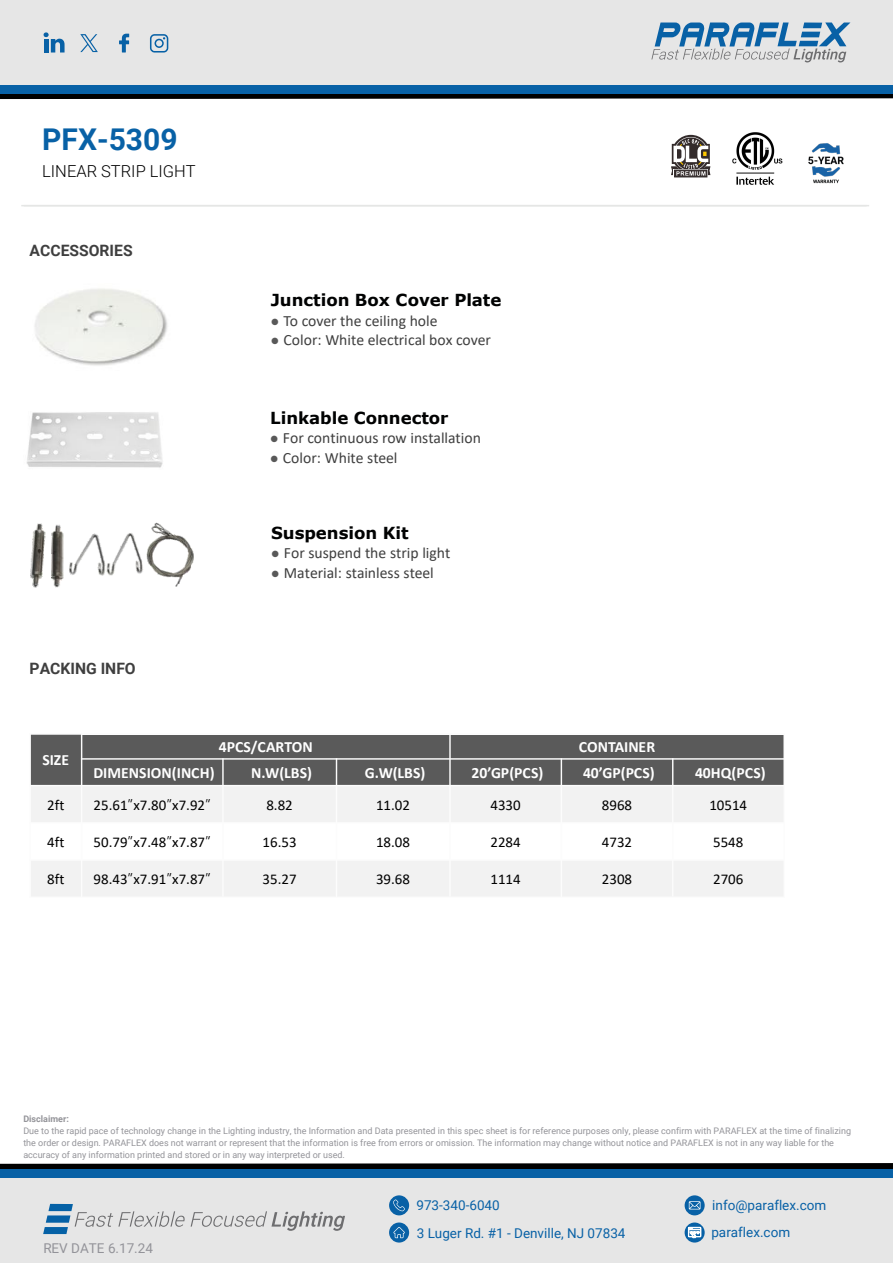
<style>
.page{position:relative;width:893px;height:1263px;background:#fff}
.page>*{position:absolute;margin:0;border:0;box-sizing:border-box;transform-origin:0 0}
.t1{font:700 30px "Roboto";color:#0861a6}
.t2{font:700 16.65px "Verdana";color:#010202}
.t3{font:300 16.5px "Roboto";color:#000}
.t4{font:15.75px "Calibri";color:#3f3f3f}
.t5{font:700 15.75px "Calibri";color:#fff}
.t6{font:700 15.75px "Roboto";color:#3f3f3f}
.t7{font:15px "Calibri";color:#000}
.t8{font:13.5px "Roboto";color:#0861a6}
.t9{font:13.5px "Roboto";color:#939399}
.t10{font:9px/12px "Roboto";color:#949499}
.t11{font:700 9px "Roboto";color:#949499}
.s1{color:#595959}
.s2{font-family:"Malgun Gothic"}
</style>
<div class="page">
<svg style="left:0;top:93px;width:893px;height:6px"></svg>
<div style="left:0;top:0;width:893px;height:86px;background:#e6e6e6"></div>
<div style="left:0;top:85px;width:893px;height:8px;background:#0861a6"></div>
<svg style="left:651px;top:23px;width:199px;height:39px"></svg>
<svg style="left:43px;top:32px;width:22px;height:21px"></svg>
<svg style="left:119px;top:34px;width:10px;height:19px"></svg>
<svg style="left:80px;top:34px;width:18px;height:18px"></svg>
<svg style="left:150px;top:34px;width:18px;height:19px"></svg>
<svg style="left:0;top:1163px;width:893px;height:6px"></svg>
<div style="left:0;top:1176px;width:893px;height:87px;background:#e6e6e6"></div>
<div style="left:0;top:1169px;width:893px;height:8px;background:#0861a6"></div>
<svg style="left:685px;top:1195px;width:20px;height:20px"></svg>
<svg style="left:689px;top:1201px;width:11px;height:8px"></svg>
<svg style="left:685px;top:1222px;width:20px;height:20px"></svg>
<svg style="left:688px;top:1227px;width:13px;height:11px"></svg>
<svg style="left:389px;top:1222px;width:20px;height:20px"></svg>
<svg style="left:393px;top:1227px;width:12px;height:11px"></svg>
<div style="left:389px;top:1195px;width:20px;height:20px;background:#0861a6;border-radius:50%"></div>
<svg style="left:393px;top:1199px;width:12px;height:12px"></svg>
<svg style="left:191px;top:1211px;width:154px;height:20px"></svg>
<svg style="left:43px;top:1204px;width:142px;height:30px"></svg>
<hr style="left:24px;top:205px;width:845px;height:1px;background:#e5e6e5">
<hr style="left:21px;top:205px;width:846px;height:1px;background:#e5e6e5">
<div style="left:674px;top:169px;width:34px;height:8px;background:#a19d9d"></div>
<div style="left:674px;top:170px;width:33px;height:7px;background:#332b2b"></div>
<svg style="left:671px;top:135px;width:40px;height:41px"></svg>
<img style="left:808px;top:143px;width:36px;height:41px">
<img style="left:732px;top:132px;width:51px;height:53px">
<img style="left:34px;top:288px;width:134px;height:78px">
<img style="left:26px;top:412px;width:137px;height:56px">
<img style="left:30px;top:523px;width:8px;height:65px">
<img style="left:38px;top:523px;width:99px;height:65px">
<img style="left:137px;top:522px;width:57px;height:65px">
<div style="left:31px;top:735px;width:50px;height:50px;background:#5a5a5a"></div>
<div style="left:82px;top:735px;width:367px;height:23px;background:#5a5a5a"></div>
<div style="left:451px;top:735px;width:333px;height:23px;background:#5a5a5a"></div>
<div style="left:82px;top:759px;width:140px;height:26px;background:#5a5a5a"></div>
<div style="left:224px;top:759px;width:112px;height:26px;background:#5a5a5a"></div>
<div style="left:337px;top:759px;width:112px;height:26px;background:#5a5a5a"></div>
<div style="left:451px;top:759px;width:110px;height:26px;background:#5a5a5a"></div>
<div style="left:562px;top:759px;width:110px;height:26px;background:#5a5a5a"></div>
<div style="left:673px;top:759px;width:111px;height:26px;background:#5a5a5a"></div>
<div style="left:31px;top:786px;width:50px;height:36px;background:#f2f2f2"></div>
<div style="left:82px;top:786px;width:140px;height:36px;background:#f2f2f2"></div>
<div style="left:224px;top:786px;width:112px;height:36px;background:#f2f2f2"></div>
<div style="left:337px;top:786px;width:112px;height:36px;background:#f2f2f2"></div>
<div style="left:451px;top:786px;width:110px;height:36px;background:#f2f2f2"></div>
<div style="left:562px;top:786px;width:110px;height:36px;background:#f2f2f2"></div>
<div style="left:673px;top:786px;width:111px;height:36px;background:#f2f2f2"></div>
<div style="left:31px;top:861px;width:50px;height:36px;background:#f2f2f2"></div>
<div style="left:82px;top:861px;width:140px;height:36px;background:#f2f2f2"></div>
<div style="left:224px;top:861px;width:112px;height:36px;background:#f2f2f2"></div>
<div style="left:337px;top:861px;width:112px;height:36px;background:#f2f2f2"></div>
<div style="left:451px;top:861px;width:110px;height:36px;background:#f2f2f2"></div>
<div style="left:562px;top:861px;width:110px;height:36px;background:#f2f2f2"></div>
<div style="left:673px;top:861px;width:111px;height:36px;background:#f2f2f2"></div>
<hr style="left:81px;top:758px;width:704px;height:2px;background:#fcfcfc">
<hr style="left:29px;top:896px;width:756px;height:2px;background:#fcfcfc">
<hr style="left:783px;top:735px;width:2px;height:163px;background:#fcfcfc">
<h1 class="t1" style="left:42px;top:119px;width:137px">PFX-5309</h1>
<h3 class="t3" style="left:42px;top:160px;width:155px">LINEAR STRIP LIGHT</h3>
<h3 class="t6" style="left:30px;top:240px;width:105px">ACCESSORIES</h3>
<h3 class="t6" style="left:30px;top:657px;width:108px">PACKING INFO</h3>
<h2 class="t2" style="left:271px;top:288px;width:232px">Junction Box Cover Plate</h2>
<h3 class="t4" style="left:271px;top:310px;width:168px"><span class="s1">●</span> To cover the ceiling hole</h3>
<h3 class="t4" style="left:271px;top:329px;width:222px"><span class="s1">●</span> Color: White electrical box cover</h3>
<h2 class="t2" style="left:270px;top:406px;width:180px">Linkable Connector</h2>
<h3 class="t4" style="left:270px;top:427px;width:212px"><span class="s1">●</span> For continuous row installation</h3>
<h3 class="t4" style="left:270px;top:447px;width:129px"><span class="s1">●</span> Color: White steel</h3>
<h2 class="t2" style="left:271px;top:521px;width:139px">Suspension Kit</h2>
<h3 class="t4" style="left:271px;top:542px;width:181px"><span class="s1">●</span> For suspend the strip light</h3>
<h3 class="t4" style="left:271px;top:562px;width:164px"><span class="s1">●</span> Material: stainless steel</h3>
<h3 class="t5" style="left:42px;top:749px;width:28px">SIZE</h3>
<h3 class="t5" style="left:219px;top:735px;width:95px">4PCS/CARTON</h3>
<h3 class="t5" style="left:579px;top:735px;width:78px">CONTAINER</h3>
<h3 class="t5" style="left:93px;top:761px;width:123px">DIMENSION(INCH)</h3>
<h3 class="t5" style="left:251px;top:761px;width:62px">N.W(LBS)</h3>
<h3 class="t5" style="left:365px;top:761px;width:62px">G.W(LBS)</h3>
<h3 class="t5" style="left:472px;top:761px;width:73px">20’GP(PCS)</h3>
<h3 class="t5" style="left:583px;top:761px;width:73px">40’GP(PCS)</h3>
<h3 class="t5" style="left:695px;top:761px;width:72px">40HQ(PCS)</h3>
<h3 class="t7" style="left:47px;top:794px;width:19px">2ft</h3>
<h3 class="t7" style="left:94px;top:794px;width:119px">25.61<span class="s2">”</span>x7.80<span class="s2">”</span>x7.92<span class="s2">”</span></h3>
<h3 class="t7" style="left:266px;top:794px;width:28px">8.82</h3>
<h3 class="t7" style="left:376px;top:794px;width:35px">11.02</h3>
<h3 class="t7" style="left:490px;top:794px;width:32px">4330</h3>
<h3 class="t7" style="left:602px;top:794px;width:32px">8968</h3>
<h3 class="t7" style="left:709px;top:794px;width:39px">10514</h3>
<h3 class="t7" style="left:47px;top:831px;width:19px">4ft</h3>
<h3 class="t7" style="left:94px;top:831px;width:119px">50.79<span class="s2">”</span>x7.48<span class="s2">”</span>x7.87<span class="s2">”</span></h3>
<h3 class="t7" style="left:263px;top:831px;width:35px">16.53</h3>
<h3 class="t7" style="left:376px;top:831px;width:35px">18.08</h3>
<h3 class="t7" style="left:490px;top:831px;width:32px">2284</h3>
<h3 class="t7" style="left:602px;top:831px;width:32px">4732</h3>
<h3 class="t7" style="left:713px;top:831px;width:32px">5548</h3>
<h3 class="t7" style="left:47px;top:869px;width:19px">8ft</h3>
<h3 class="t7" style="left:94px;top:869px;width:119px">98.43<span class="s2">”</span>x7.91<span class="s2">”</span>x7.87<span class="s2">”</span></h3>
<h3 class="t7" style="left:263px;top:869px;width:35px">35.27</h3>
<h3 class="t7" style="left:376px;top:869px;width:35px">39.68</h3>
<h3 class="t7" style="left:490px;top:869px;width:32px">1114</h3>
<h3 class="t7" style="left:602px;top:869px;width:32px">2308</h3>
<h3 class="t7" style="left:713px;top:869px;width:32px">2706</h3>
<p class="t11" style="left:23px;top:1112px;width:47px">Disclaimer:</p>
<p class="t10" style="left:23px;top:1124px;width:829px">Due to the rapid pace of technology change in the Lighting industry, the Information and Data presented in this spec sheet is for reference purposes only, please confirm with PARAFLEX at the time of finalizing the order or design. PARAFLEX does not warrant or represent that the information is free from errors or omission. The information may change without notice and PARAFLEX is not in any way liable for the accuracy of any information printed and stored or in any way interpreted or used.</p>
<h3 class="t8" style="left:712px;top:1195px;width:116px">info@paraflex.com</h3>
<h3 class="t8" style="left:417px;top:1223px;width:210px">3 Luger Rd. #1 - Denville, NJ 07834</h3>
<h3 class="t8" style="left:711px;top:1222px;width:80px">paraflex.com</h3>
<h3 class="t8" style="left:416px;top:1196px;width:85px">973-340-6040</h3>
<h3 class="t9" style="left:43px;top:1239px;width:111px">REV DATE 6.17.24</h3>
</div>
